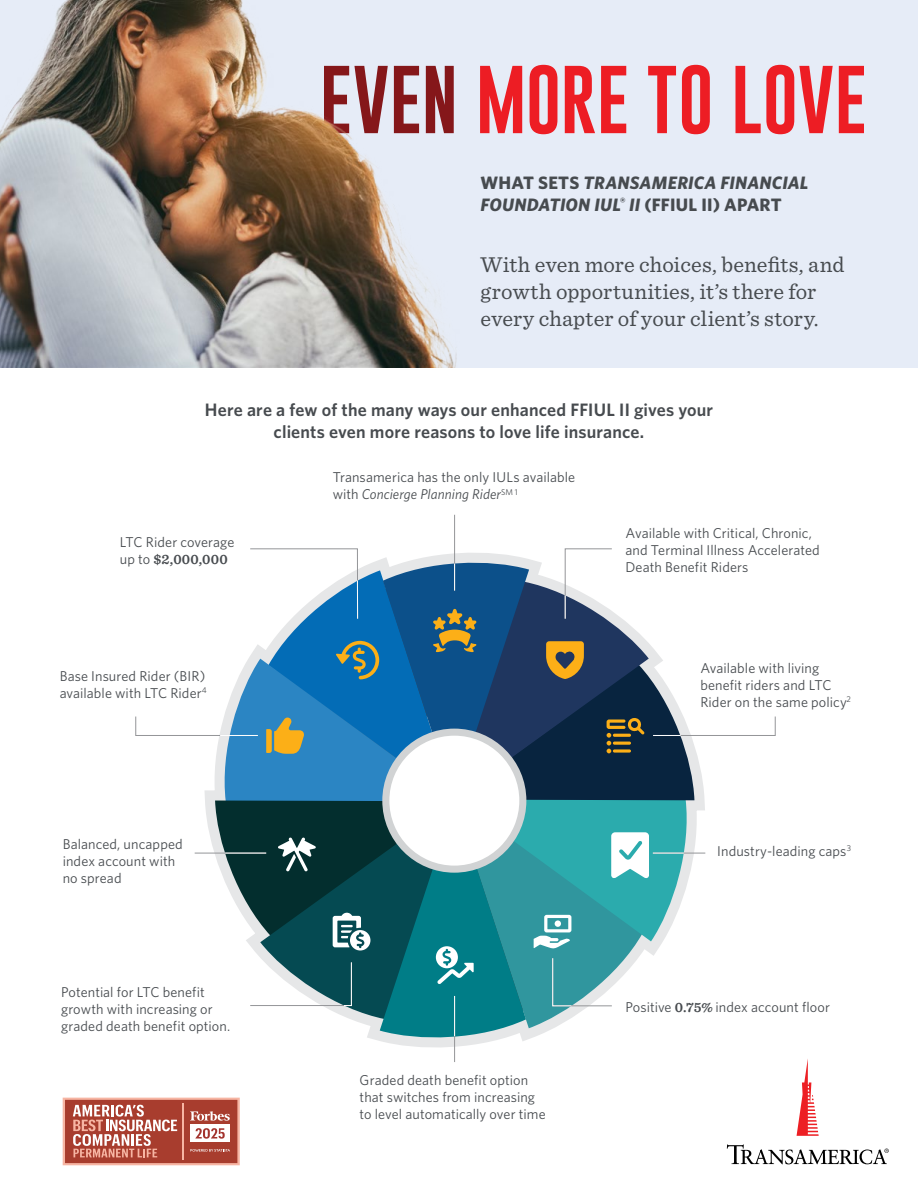
<style>
.page{position:relative;width:918px;height:1188px;background:#fff}
.page>*{position:absolute;margin:0;border:0;box-sizing:border-box;transform-origin:0 0}
.t1{font:22.5px/27px "Sentinel";letter-spacing:.005em;color:#474b4f}
.t2{font:600 18px/21.6px "Whitney";letter-spacing:.01em;color:#474b4f;text-align:center}
.t3{font:italic 700 18px/21.6px "Whitney";letter-spacing:.01em;color:#474b4f}
.t4{font:14.25px/17.1px "Whitney";letter-spacing:.005em;color:#474b4f}
.t5{font:600 14.25px "Sentinel";letter-spacing:.015em;color:#474b4f}
.s1{font-style:normal}
.s2{font-family:"Whitney";font-weight:400}
.s3{font-style:italic}
.s4{font-family:"Sentinel";font-weight:600}
</style>
<div class="page">
<div style="left:0;top:0;width:918px;height:367px;background:#e6ecf7"></div>
<svg style="left:529px;top:65px;width:335px;height:69px"></svg>
<svg style="left:797px;top:1059px;width:22px;height:77px"></svg>
<svg style="left:727px;top:1144px;width:162px;height:20px"></svg>
<hr style="left:454px;top:515px;width:1px;height:76px;background:#949598">
<hr style="left:454px;top:996px;width:1px;height:66px;background:#949598">
<svg style="left:135px;top:548px;width:641px;height:494px"></svg>
<hr style="left:357px;top:581px;width:1px;height:38px;background:#fff">
<img style="left:0;top:0;width:523px;height:367px">
<svg style="left:63px;top:1098px;width:177px;height:67px;background:#c26f63"></svg>
<p class="t3" style="left:481px;top:172px;width:329px"><span class="s1">WHAT SETS</span> TRANSAMERICA FINANCIAL<br>FOUNDATION IUL<sup>®</sup> II <span class="s1">(FFIUL II) APART</span></p>
<h1 class="t1" style="left:481px;top:249px;width:366px">With even more choices, benefits, and growth opportunities, it’s there for every chapter of your client’s story.</h1>
<p class="t2" style="left:205px;top:399px;width:510px">Here are a few of the many ways our enhanced FFIUL II gives your clients even more reasons to love life insurance.</p>
<p class="t4" style="left:120px;top:533px;width:116px">LTC Rider coverage</p>
<p class="t5" style="left:120px;top:548px;width:109px"><span class="s2">up to</span> $2,000,000</p>
<p class="t4" style="left:333px;top:468px;width:244px">Transamerica has the only IULs available with <span class="s3">Concierge Planning Rider</span><sup>SM</sup> <sup>1</sup></p>
<p class="t4" style="left:625px;top:524px;width:196px">Available with Critical, Chronic, and Terminal Illness Accelerated<br>Death Benefit Riders</p>
<p class="t4" style="left:60px;top:667px;width:149px">Base Insured Rider (BIR) available with LTC Rider<sup>4</sup></p>
<p class="t4" style="left:700px;top:659px;width:152px">Available with living benefit riders and LTC<br>Rider on the same policy<sup>2</sup></p>
<p class="t4" style="left:63px;top:835px;width:122px">Balanced, uncapped index account with no spread</p>
<p class="t4" style="left:61px;top:983px;width:171px">Potential for LTC benefit growth with increasing or graded death benefit option.</p>
<p class="t4" style="left:360px;top:1071px;width:188px">Graded death benefit option that switches from increasing to level automatically over time</p>
<p class="t4" style="left:717px;top:842px;width:135px">Industry-leading caps<sup>3</sup></p>
<p class="t4" style="left:625px;top:998px;width:206px">Positive <span class="s4">0.75%</span> index account floor</p>
</div>
